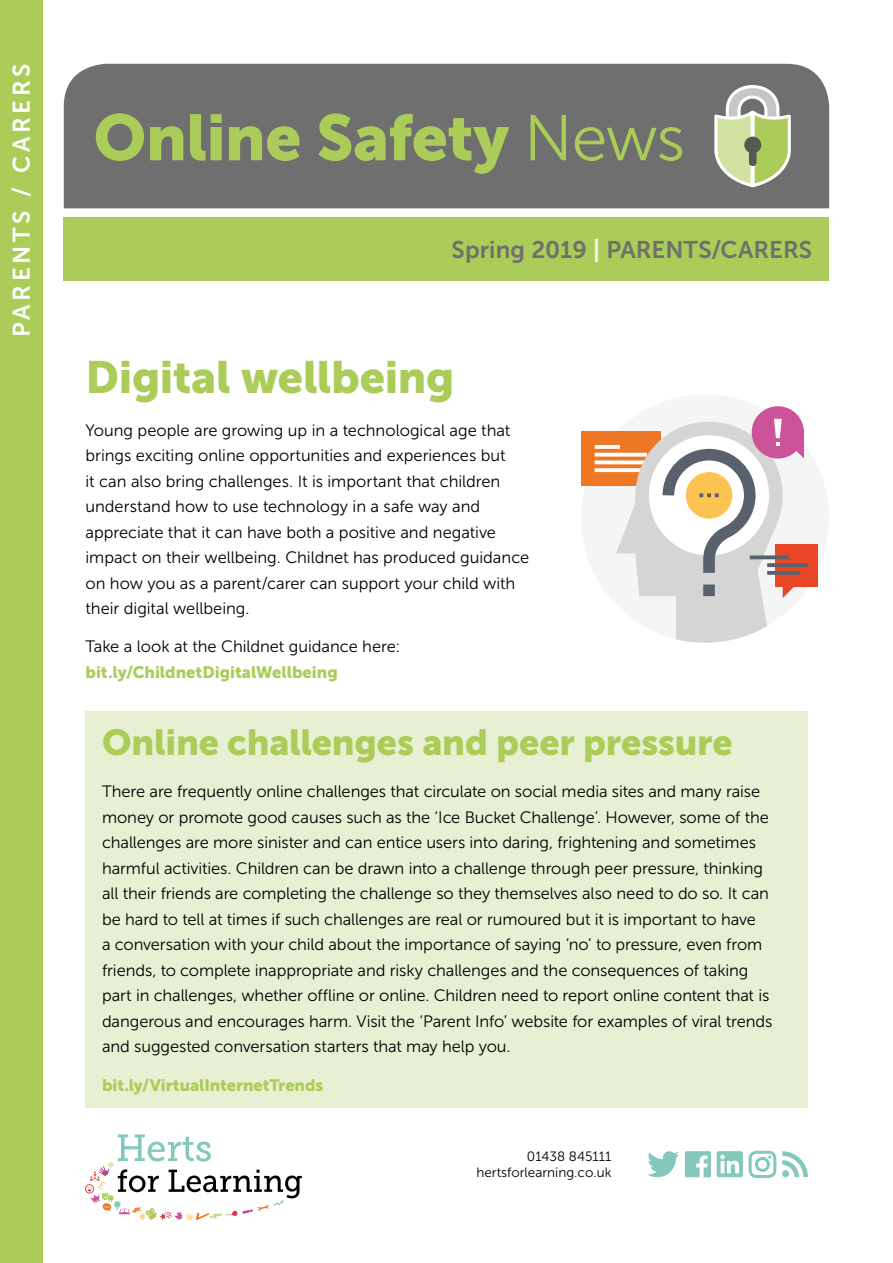
<style>
.page{position:relative;width:893px;height:1263px;background:#fff}
.page>*{position:absolute;margin:0;border:0;box-sizing:border-box;transform-origin:0 0}
.t1{font:64.5px "Museo Sans 900";letter-spacing:-.01em;color:#abcc58}
.t2{font:45px "Museo Sans 900";letter-spacing:-.01em;color:#abcc58}
.t3{font:36px "Museo Sans 900";letter-spacing:-.005em;color:#abcc58}
.t4{font:24px "Museo Sans 700";color:#706f6f}
.t5{font:24px "Museo Sans 700";letter-spacing:.15em;color:#fff}
.t6{font:16.5px/25.5px "Museo Sans 300";letter-spacing:-.005em;color:#000}
.t7{font:16.5px "Museo Sans 900";letter-spacing:-.005em;color:#abcc58}
.t8{font:13.5px/16.2px "Museo Sans 300";color:#000;text-align:right}
.s1{font-family:"Museo Sans 300"}
.s2{color:#fff}
</style>
<div class="page">
<div style="left:64px;top:217px;width:765px;height:64px;background:#abcc58"></div>
<div style="left:0;top:0;width:43px;height:1263px;background:#abcc58"></div>
<div style="left:64px;top:64px;width:765px;height:144px;background:#706f6f"></div>
<svg style="left:713px;top:83px;width:79px;height:106px;background:#adb792"></svg>
<div style="left:85px;top:711px;width:723px;height:397px;background:#e8f0d3"></div>
<svg style="left:647px;top:1151px;width:32px;height:26px"></svg>
<div style="left:717px;top:1151px;width:26px;height:26px;background:#83c8bb;border-radius:2px"></div>
<svg style="left:720px;top:1155px;width:19px;height:18px"></svg>
<svg style="left:782px;top:1151px;width:26px;height:26px"></svg>
<div style="left:685px;top:1151px;width:26px;height:26px;background:#83c8bb"></div>
<svg style="left:696px;top:1155px;width:12px;height:22px"></svg>
<div style="left:749px;top:1151px;width:27px;height:27px;border:3px solid #83c8bb;border-radius:6px"></div>
<div style="left:755px;top:1157px;width:15px;height:15px;border:3px solid #83c8bb;border-radius:50%"></div>
<svg style="left:85px;top:1134px;width:217px;height:87px"></svg>
<div style="left:581px;top:395px;width:248px;height:248px;background:#f5f5f5;border-radius:50%"></div>
<div style="left:581px;top:431px;width:80px;height:55px;background:#ee7723"></div>
<svg style="left:595px;top:468px;width:21px;height:4px"></svg>
<svg style="left:595px;top:460px;width:21px;height:4px"></svg>
<svg style="left:595px;top:453px;width:21px;height:4px"></svg>
<svg style="left:595px;top:445px;width:21px;height:4px"></svg>
<div style="left:775px;top:544px;width:43px;height:42px;background:#e84627"></div>
<svg style="left:804px;top:563px;width:4px;height:4px"></svg>
<div style="left:752px;top:406px;width:52px;height:52px;background:#cc5299;border-radius:50%"></div>
<svg style="left:616px;top:419px;width:188px;height:224px"></svg>
<h3 class="t5" style="left:8px;top:337px;width:275px;rotate:-90deg">PARENTS / CARERS</h3>
<h1 class="t1" style="left:94px;top:101px;width:593px">Online Safety <span class="s1">News</span></h1>
<h3 class="t4" style="left:452px;top:236px;width:362px">Spring 2019 <span class="s2">|</span> PARENTS/CARERS</h3>
<h2 class="t2" style="left:85px;top:352px;width:370px">Digital wellbeing</h2>
<p class="t6" style="left:85px;top:417px;width:445px">Young people are growing up in a technological age that brings exciting online opportunities and experiences but<br>it can also bring challenges. It is important that children understand how to use technology in a safe way and appreciate that it can have both a positive and negative impact on their wellbeing. Childnet has produced guidance on how you as a parent/carer can support your child with their digital wellbeing.</p>
<p class="t6" style="left:85px;top:634px;width:316px">Take a look at the Childnet guidance here:</p>
<p class="t7" style="left:85px;top:663px;width:254px">bit.ly/ChildnetDigitalWellbeing</p>
<h3 class="t3" style="left:102px;top:722px;width:632px">Online challenges and peer pressure</h3>
<p class="t6" style="left:102px;top:779px;width:672px">There are frequently online challenges that circulate on social media sites and many raise money or promote good causes such as the ‘Ice Bucket Challenge’. However, some of the challenges are more sinister and can entice users into daring, frightening and sometimes harmful activities. Children can be drawn into a challenge through peer pressure, thinking all their friends are completing the challenge so they themselves also need to do so. It can be hard to tell at times if such challenges are real or rumoured but it is important to have<br>a conversation with your child about the importance of saying ‘no’ to pressure, even from friends, to complete inappropriate and risky challenges and the consequences of taking part in challenges, whether offline or online. Children need to report online content that is dangerous and encourages harm. Visit the ‘Parent Info’ website for examples of viral trends and suggested conversation starters that may help you.</p>
<p class="t7" style="left:102px;top:1075px;width:223px">bit.ly/VirtualInternetTrends</p>
<p class="t8" style="left:476px;top:1148px;width:137px">01438 845111 hertsforlearning.co.uk</p>
</div>
